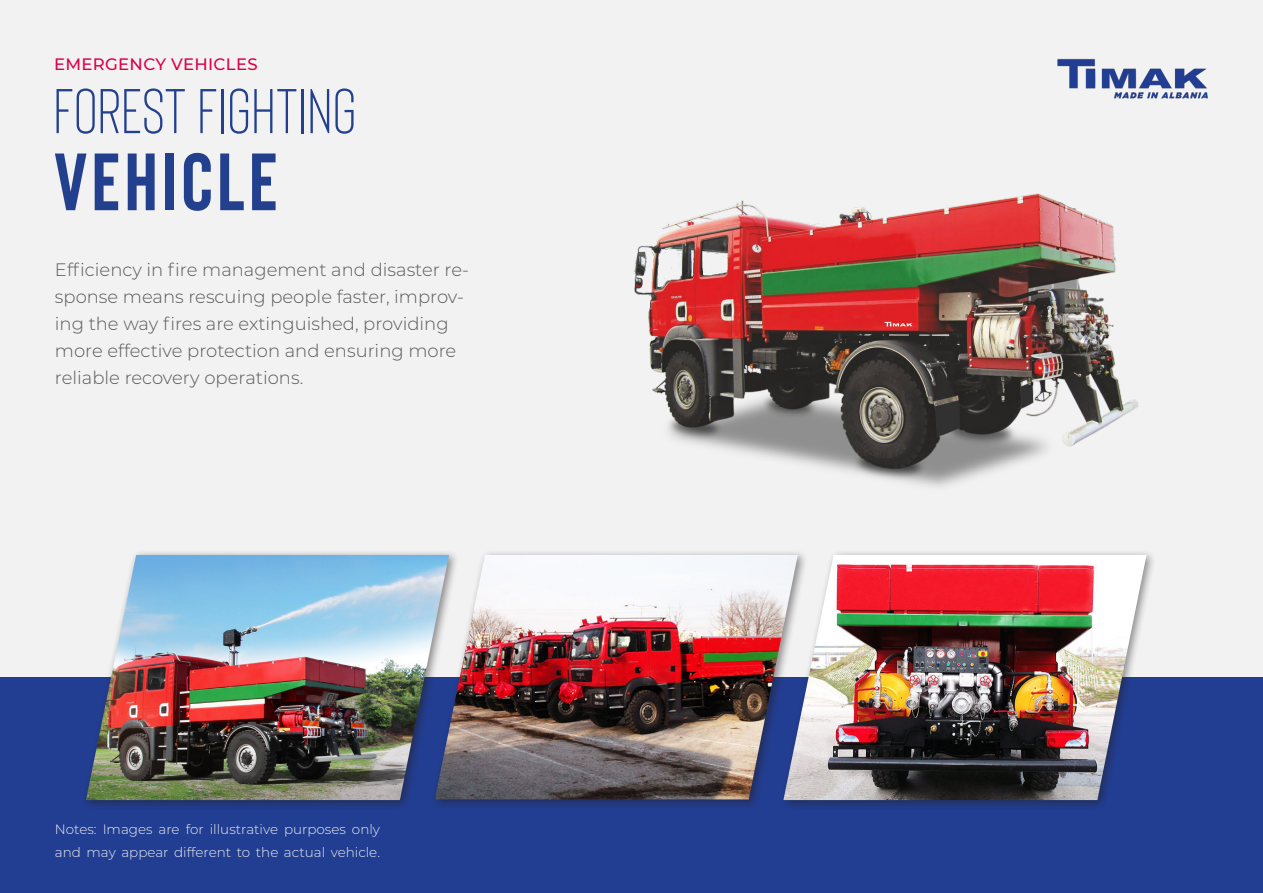
<style>
.page{position:relative;width:1263px;height:893px;background:#f2f2f2}
.page>*{position:absolute;margin:0;border:0;box-sizing:border-box;transform-origin:0 0}
.t1{font:700 81px "Bison";letter-spacing:.05em;color:#23408f}
.t2{font:63px "Bison";letter-spacing:.02em;color:#23408f}
.t3{font:300 18px/27px "Montserrat";color:#595959}
.t4{font:500 16.5px "Montserrat";letter-spacing:.02em;color:#dc0046}
.t5{font:300 13.5px/22.5px "Montserrat";color:#ebebeb}
</style>
<div class="page">
<div style="left:0;top:677px;width:1263px;height:216px;background:#223e92"></div>
<img style="left:1057px;top:58px;width:151px;height:41px">
<img style="left:634px;top:193px;width:504px;height:294px">
<div style="left:778px;top:549px;width:379px;height:262px;background:#231f20;opacity:.5"></div>
<img style="left:808px;top:555px;width:338px;height:245px">
<div style="left:430px;top:549px;width:378px;height:261px;background:#231f20;opacity:.5"></div>
<img style="left:460px;top:555px;width:338px;height:244px">
<div style="left:81px;top:549px;width:379px;height:262px;background:#231f20;opacity:.5"></div>
<img style="left:86px;top:555px;width:363px;height:245px">
<p class="t4" style="left:54px;top:53px;width:205px">EMERGENCY VEHICLES</p>
<p class="t2" style="left:54px;top:79px;width:303px">FOREST FIGHTING</p>
<p class="t1" style="left:54px;top:131px;width:225px">VEHICLE</p>
<p class="t3" style="left:55px;top:255px;width:416px">Efficiency in fire management and disaster re&shy;sponse means rescuing people faster, improv&shy;ing the way fires are extinguished, providing more effective protection and ensuring more reliable recovery operations.</p>
<p class="t5" style="left:55px;top:818px;width:327px">Notes: Images are for illustrative purposes only and may appear different to the actual vehicle.</p>
</div>
